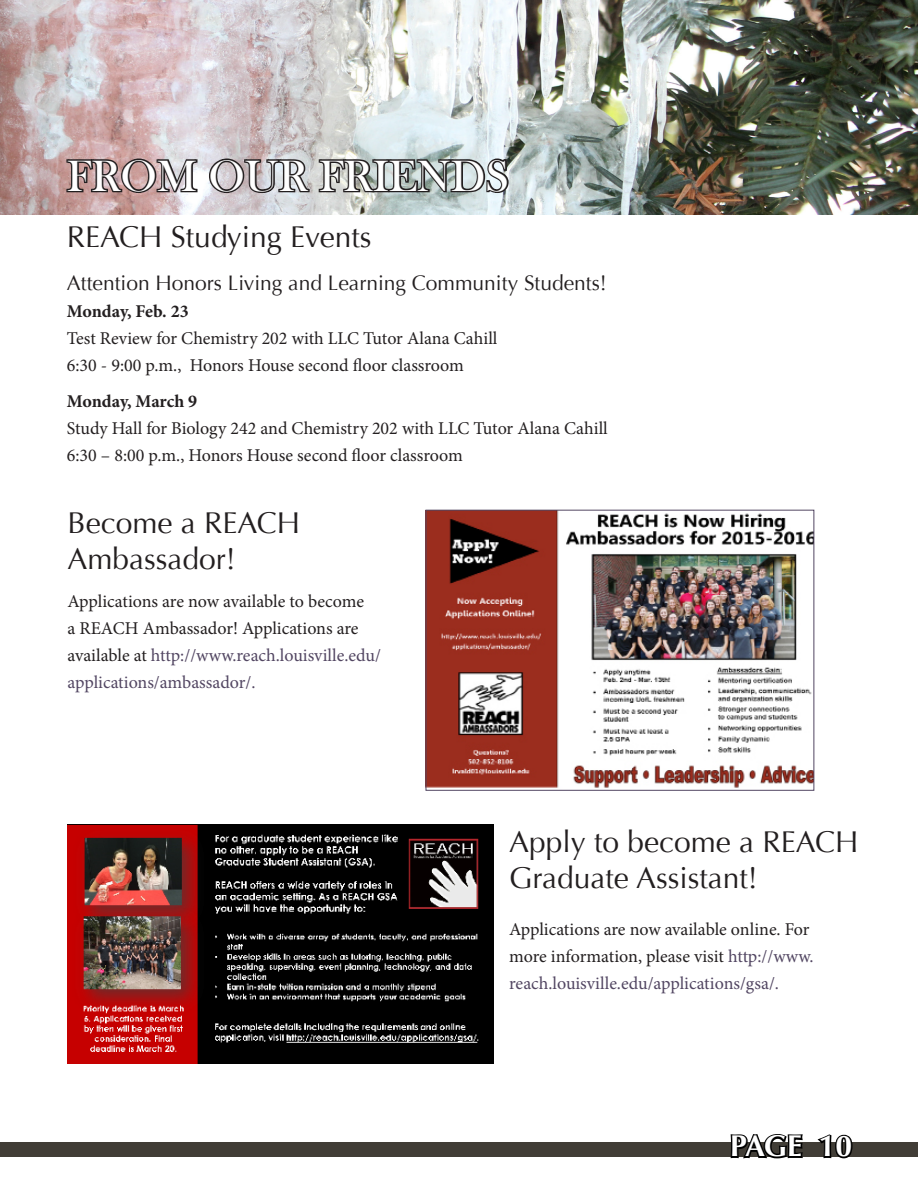
<style>
.page{position:relative;width:918px;height:1188px;background:#fff}
.page>*{position:absolute;margin:0;border:0;box-sizing:border-box;transform-origin:0 0}
.t1{font:45px "Bask Old Face";color:#fff}
.Paragraph_Style_1{font:30px/36px "Optima";color:#231f20}
.t2{font:700 30px "Optima";letter-spacing:-.02em;color:#fff}
.Paragraph_Style_1-2{font:21px "Optima";color:#231f20}
.Paragraph_Style_1-3{font:18px/27px "Minion Pro";letter-spacing:-.005em;color:#231f20}
.Paragraph_Style_1-4{font:700 18px "Minion Pro";letter-spacing:-.01em;color:#231f20}
.s1{color:#524662}
</style>
<div class="page">
<div style="left:0;top:1143px;width:918px;height:14px;background:#413d36"></div>
<img style="left:0;top:0;width:917px;height:215px">
<svg style="left:65px;top:150px;width:134px;height:45px;background:#958181"></svg>
<svg style="left:207px;top:120px;width:104px;height:75px;background:#afa8ab"></svg>
<svg style="left:317px;top:156px;width:194px;height:39px;background:#838887"></svg>
<svg style="left:729px;top:1134px;width:76px;height:25px"></svg>
<svg style="left:814px;top:1134px;width:41px;height:25px"></svg>
<img style="left:428px;top:512px;width:384px;height:276px">
<div style="left:426px;top:510px;width:388px;height:281px;border:1px solid #524662"></div>
<img style="left:68px;top:824px;width:426px;height:240px">
<p class="t1" style="left:67px;top:151px;width:444px">FROM OUR FRIENDS</p>
<p class="Paragraph_Style_1" style="left:67px;top:219px;width:306px">REACH Studying Events</p>
<p class="Paragraph_Style_1-2" style="left:67px;top:271px;width:542px">Attention Honors Living and Learning Community Students!</p>
<p class="Paragraph_Style_1-4" style="left:67px;top:299px;width:123px">Monday, Feb. 23</p>
<p class="Paragraph_Style_1-3" style="left:67px;top:325px;width:432px">Test Review for Chemistry 202 with LLC Tutor Alana Cahill</p>
<p class="Paragraph_Style_1-3" style="left:67px;top:352px;width:399px">6:30 - 9:00 p.m., Honors House second floor classroom</p>
<p class="Paragraph_Style_1-4" style="left:67px;top:389px;width:132px">Monday, March 9</p>
<p class="Paragraph_Style_1-3" style="left:67px;top:415px;width:543px">Study Hall for Biology 242 and Chemistry 202 with LLC Tutor Alana Cahill</p>
<p class="Paragraph_Style_1-3" style="left:67px;top:442px;width:397px">6:30 – 8:00 p.m., Honors House second floor classroom</p>
<p class="Paragraph_Style_1" style="left:68px;top:505px;width:234px">Become a REACH<br>Ambassador!</p>
<p class="Paragraph_Style_1-3" style="left:68px;top:587px;width:315px">Applications are now available to become<br>a REACH Ambassador! Applications are available at <span class="s1">http://www.reach.louisville.edu/ applications/ambassador/.</span></p>
<p class="Paragraph_Style_1" style="left:509px;top:824px;width:351px">Apply to become a REACH<br>Graduate Assistant!</p>
<p class="Paragraph_Style_1-3" style="left:509px;top:916px;width:306px">Applications are now available online. For more information, please visit <span class="s1">http://www. reach.louisville.edu/applications/gsa/.</span></p>
<p class="t2" style="left:730px;top:1129px;width:124px">PAGE 10</p>
</div>
